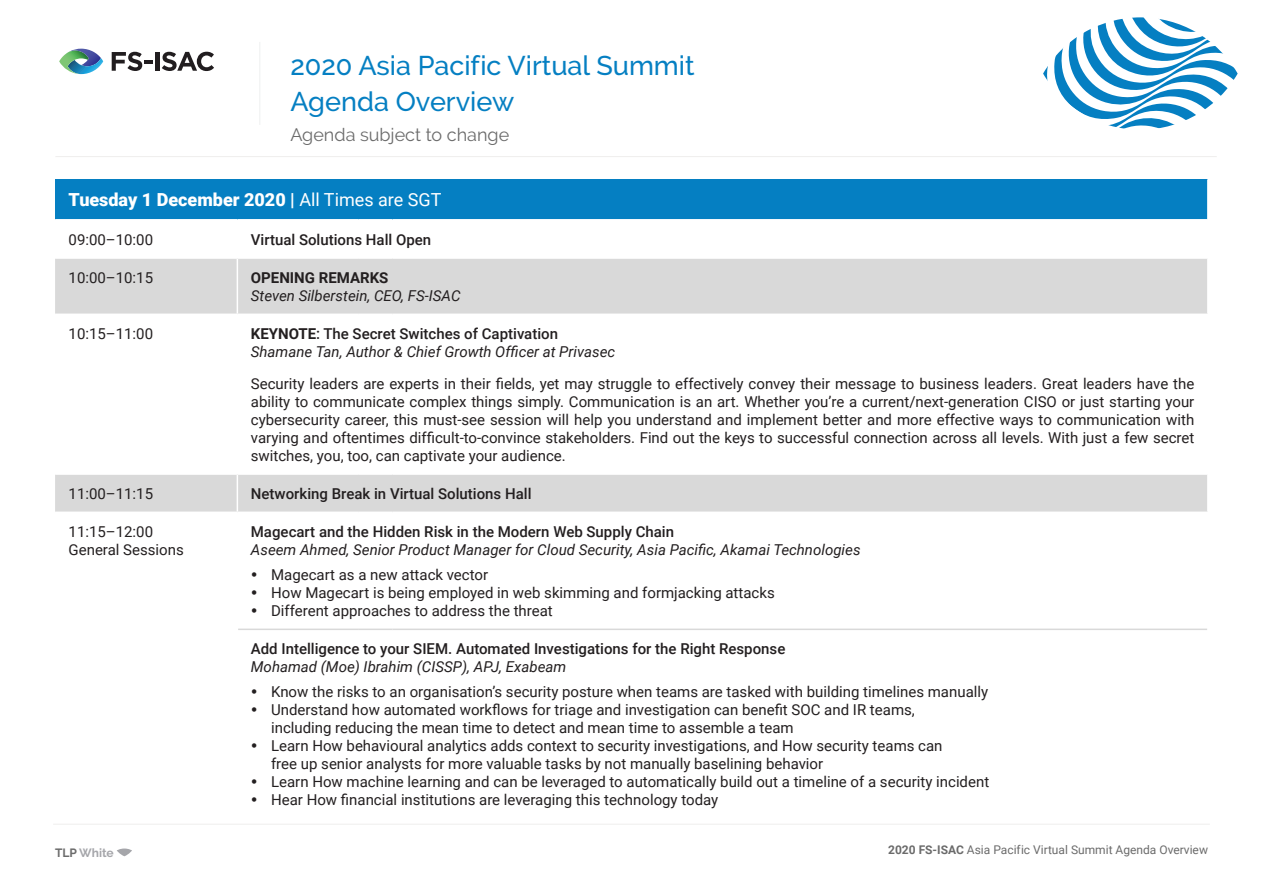
<style>
.page{position:relative;width:1263px;height:893px;background:#fff}
.page>*{position:absolute;margin:0;border:0;box-sizing:border-box;transform-origin:0 0}
.t1{font:500 27px/36px "Raleway";color:#057fc2}
.Agenda__Header{font:900 18px "Roboto";color:#fff}
.t2{font:18px "Raleway";color:#6b6b6b}
.Agenda_Sess_Descript{font:15px/18px "Roboto";color:#231f20}
.Agenda_Session_Title{font:500 15px "Roboto";color:#231f20}
.Agenda_Speaker{font:italic 15px "Roboto";color:#231f20}
.Agenda_Time{font:15px "Roboto";color:#231f20}
.Agenda_Session_Title-2{font:700 15px "Roboto";color:#231f20}
.t3{font:12px "Roboto";color:#6b6b6b}
.t4{font:700 12px "Raleway";color:#a5a6aa}
.s1{font-weight:400}
.s2{font-weight:700}
.s3{color:#6b6b6b}
</style>
<div class="page">
<svg style="left:117px;top:848px;width:15px;height:8px"></svg>
<hr style="left:53px;top:824px;width:1157px;height:1px;background:#efeeed">
<svg style="left:1043px;top:17px;width:195px;height:112px"></svg>
<hr style="left:55px;top:156px;width:1162px;height:1px;background:#efeeed">
<hr style="left:259px;top:42px;width:1px;height:83px;background:#eff0f0">
<svg style="left:112px;top:52px;width:41px;height:19px"></svg>
<hr style="left:155px;top:52px;width:4px;height:19px;background:#211d1f">
<svg style="left:162px;top:52px;width:52px;height:19px"></svg>
<svg style="left:59px;top:49px;width:44px;height:25px"></svg>
<div style="left:55px;top:179px;width:1153px;height:41px;background:#057fc2"></div>
<svg style="left:55px;top:259px;width:1152px;height:253px"></svg>
<hr style="left:1207px;top:179px;width:1px;height:40px;background:#fff">
<hr style="left:55px;top:219px;width:182px;height:2px;background:#fff">
<hr style="left:237px;top:219px;width:122px;height:2px;background:#fff">
<hr style="left:359px;top:219px;width:34px;height:2px;background:#fff">
<hr style="left:393px;top:219px;width:815px;height:2px;background:#fff">
<hr style="left:237px;top:259px;width:1px;height:55px;background:#fff">
<hr style="left:55px;top:314px;width:182px;height:1px;background:#fff">
<hr style="left:237px;top:314px;width:122px;height:1px;background:#fff">
<hr style="left:237px;top:315px;width:1px;height:158px;background:#fff">
<hr style="left:359px;top:314px;width:34px;height:1px;background:#fff">
<hr style="left:393px;top:314px;width:815px;height:1px;background:#fff">
<hr style="left:55px;top:473px;width:182px;height:2px;background:#fff">
<hr style="left:237px;top:473px;width:122px;height:2px;background:#fff">
<hr style="left:237px;top:475px;width:1px;height:37px;background:#fff">
<hr style="left:359px;top:473px;width:34px;height:2px;background:#fff">
<hr style="left:393px;top:473px;width:815px;height:2px;background:#fff">
<hr style="left:238px;top:629px;width:121px;height:1px;background:#d9d9d9">
<hr style="left:359px;top:629px;width:34px;height:1px;background:#d9d9d9">
<hr style="left:393px;top:629px;width:814px;height:1px;background:#d9d9d9">
<h1 class="t1" style="left:290px;top:48px;width:406px">2020 Asia Pacific Virtual Summit<br>Agenda Overview</h1>
<p class="t2" style="left:290px;top:124px;width:220px">Agenda subject to change</p>
<p class="Agenda__Header" style="left:69px;top:187px;width:374px">Tuesday 1 December 2020 | <span class="s1">All Times are SGT</span></p>
<p class="Agenda_Time" style="left:69px;top:229px;width:86px">09:00–10:00</p>
<p class="Agenda_Session_Title" style="left:251px;top:229px;width:182px">Virtual Solutions Hall Open</p>
<p class="Agenda_Time" style="left:69px;top:267px;width:86px">10:00–10:15</p>
<p class="Agenda_Session_Title-2" style="left:251px;top:267px;width:139px">OPENING REMARKS</p>
<p class="Agenda_Speaker" style="left:251px;top:285px;width:211px">Steven Silberstein, CEO, FS-ISAC</p>
<p class="Agenda_Time" style="left:69px;top:323px;width:86px">10:15–11:00</p>
<p class="Agenda_Session_Title" style="left:251px;top:323px;width:309px"><span class="s2">KEYNOTE</span>: The Secret Switches of Captivation</p>
<p class="Agenda_Speaker" style="left:251px;top:341px;width:366px">Shamane Tan, Author &amp; Chief Growth Officer at Privasec</p>
<p class="Agenda_Sess_Descript" style="left:251px;top:374px;width:945px;text-align:justify">Security leaders are experts in their fields, yet may struggle to effectively convey their message to business leaders. Great leaders have the ability to communicate complex things simply. Communication is an art. Whether you’re a current/next-generation CISO or just starting your cybersecurity career, this must-see session will help you understand and implement better and more effective ways to communication with varying and oftentimes difficult-to-convince stakeholders. Find out the keys to successful connection across all levels. With just a few secret switches, you, too, can captivate your audience.</p>
<p class="Agenda_Time" style="left:69px;top:483px;width:86px">11:00–11:15</p>
<p class="Agenda_Session_Title" style="left:251px;top:483px;width:282px">Networking Break in Virtual Solutions Hall</p>
<p class="Agenda_Time" style="left:69px;top:521px;width:86px">11:15–12:00</p>
<p class="Agenda_Time" style="left:69px;top:539px;width:117px">General Sessions</p>
<p class="Agenda_Session_Title" style="left:251px;top:521px;width:425px">Magecart and the Hidden Risk in the Modern Web Supply Chain</p>
<p class="Agenda_Speaker" style="left:251px;top:539px;width:611px">Aseem Ahmed, Senior Product Manager for Cloud Security, Asia Pacific, Akamai Technologies</p>
<p class="Agenda_Sess_Descript" style="left:271px;top:565px;width:218px">Magecart as a new attack vector</p>
<p class="Agenda_Sess_Descript" style="left:271px;top:583px;width:505px">How Magecart is being employed in web skimming and formjacking attacks</p>
<p class="Agenda_Sess_Descript" style="left:271px;top:601px;width:283px">Different approaches to address the threat</p>
<p class="Agenda_Session_Title" style="left:251px;top:638px;width:536px">Add Intelligence to your SIEM. Automated Investigations for the Right Response</p>
<p class="Agenda_Speaker" style="left:251px;top:656px;width:317px">Mohamad (Moe) Ibrahim (CISSP), APJ, Exabeam</p>
<p class="Agenda_Sess_Descript" style="left:271px;top:682px;width:719px">Know the risks to an organisation’s security posture when teams are tasked with building timelines manually</p>
<p class="Agenda_Sess_Descript" style="left:271px;top:700px;width:645px">Understand how automated workflows for triage and investigation can benefit SOC and IR teams, including reducing the mean time to detect and mean time to assemble a team</p>
<p class="Agenda_Sess_Descript" style="left:271px;top:736px;width:673px">Learn How behavioural analytics adds context to security investigations, and How security teams can free up senior analysts for more valuable tasks by not manually baselining behavior</p>
<p class="Agenda_Sess_Descript" style="left:271px;top:772px;width:720px">Learn How machine learning and can be leveraged to automatically build out a timeline of a security incident</p>
<p class="Agenda_Sess_Descript" style="left:271px;top:790px;width:449px">Hear How financial institutions are leveraging this technology today</p>
<p class="t4" style="left:55px;top:846px;width:60px"><span class="s3">TLP</span> White</p>
<p class="t3" style="left:888px;top:841px;width:321px"><span class="s2">2020 FS-ISAC</span> Asia Pacific Virtual Summit Agenda Overview</p>
</div>
